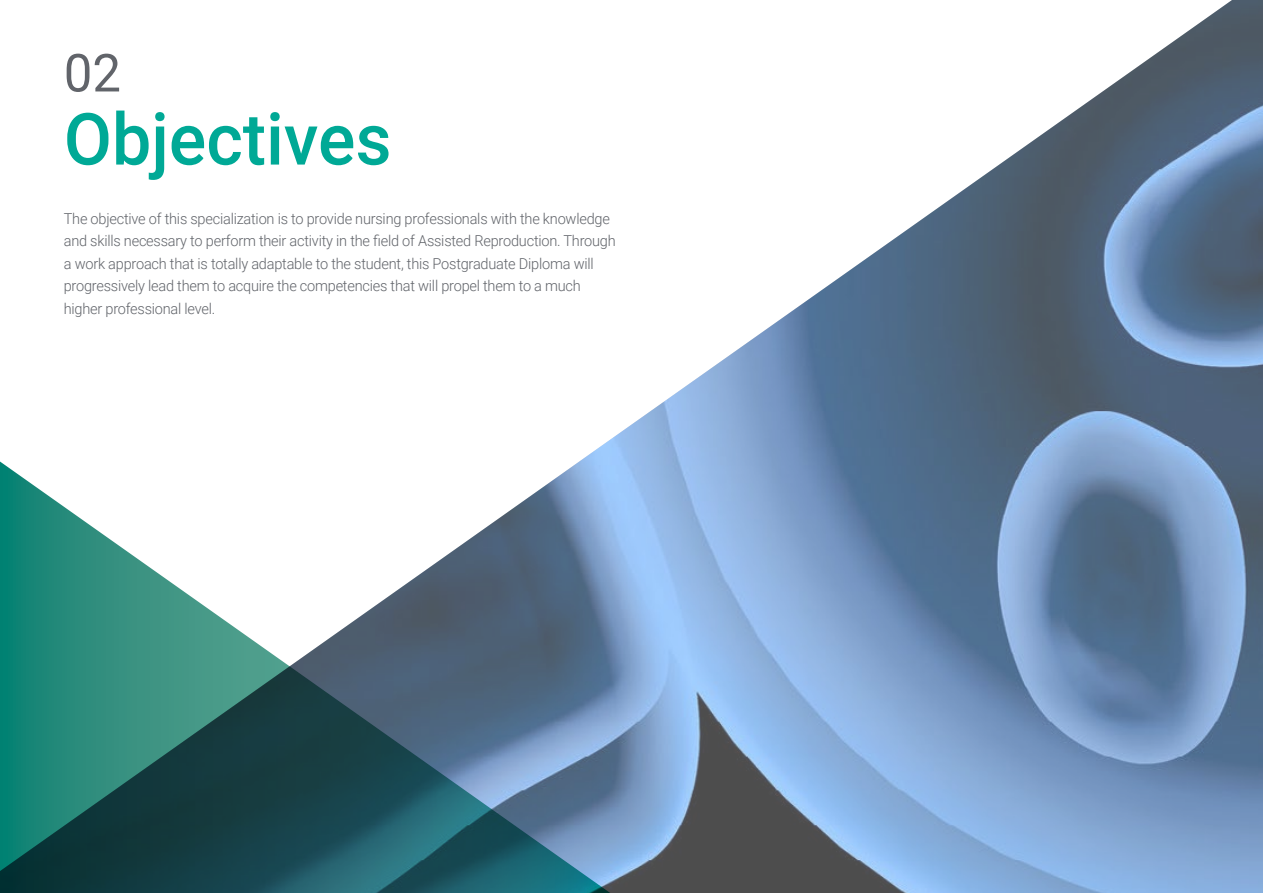
<style>
.page{position:relative;width:1263px;height:893px;background:#fff}
.page>*{position:absolute;margin:0;border:0;box-sizing:border-box;transform-origin:0 0}
.t1{font:500 72px "Roboto";color:#00a996}
.t2{font:52.5px "Roboto";color:#61646a}
.t3{font:300 15px/22.5px "Roboto";letter-spacing:-.015em;color:#61646a}
</style>
<div class="page">
<img style="left:601px;top:0;width:662px;height:893px">
<svg style="left:0;top:446px;width:640px;height:447px"></svg>
<h2 class="t2" style="left:64px;top:36px;width:59px">02</h2>
<h1 class="t1" style="left:64px;top:89px;width:329px">Objectives</h1>
<p class="t3" style="left:64px;top:207px;width:553px">The objective of this specialization is to provide nursing professionals with the knowledge and skills necessary to perform their activity in the field of Assisted Reproduction. Through a work approach that is totally adaptable to the student, this Postgraduate Diploma will progressively lead them to acquire the competencies that will propel them to a much higher professional level.</p>
</div>
